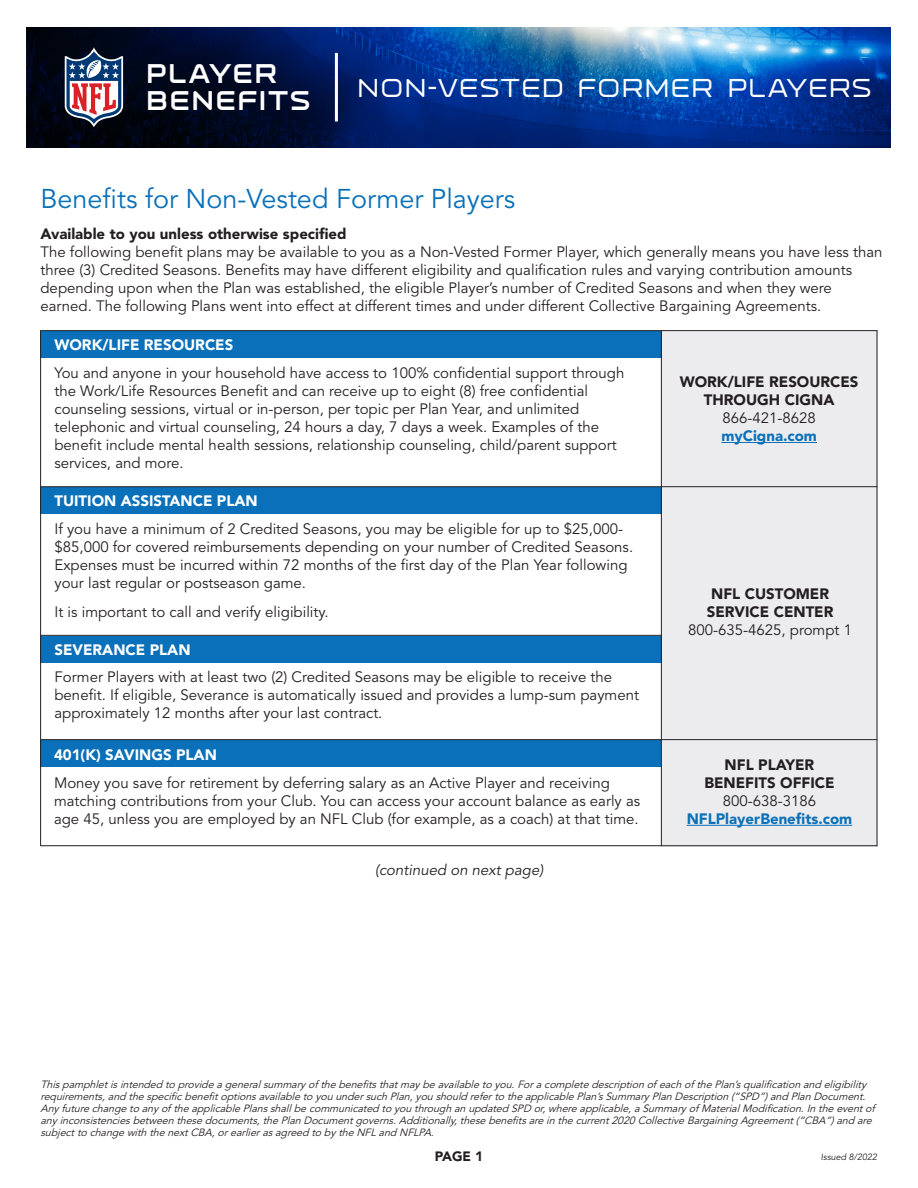
<style>
.page{position:relative;width:918px;height:1188px;background:#fff}
.page>*{position:absolute;margin:0;border:0;box-sizing:border-box;transform-origin:0 0}
.t1{font:700 27.45px "Orbit";letter-spacing:.01em;color:#fff}
.t2{font:27px "Avenir LT Std";color:#0970b9}
.t3{font:500 26.25px "Orbit";letter-spacing:.005em;color:#fff}
.t4{font:15px/18px "Avenir LT Std";color:#231f20}
.t5{font:900 15px/18px "Avenir LT Std";color:#231f20;text-align:center}
.t6{font:900 15px "Avenir LT Std";color:#fff}
.t7{font:900 15px "Avenir LT Std";color:#0970b9}
.t8{font:italic 15px "Avenir LT Std";color:#231f20}
.t9{font:900 13.5px "Avenir LT Std";color:#231f20}
.t10{font:italic 10.5px/12px "Avenir LT Std";color:#231f20}
.t11{font:9px "Avenir LT Std";color:#231f20}
</style>
<div class="page">
<div style="left:661px;top:331px;width:216px;height:515px;background:#ececee"></div>
<div style="left:40px;top:740px;width:621px;height:27px;background:#0970b9"></div>
<img style="left:27px;top:27px;width:864px;height:120px">
<svg style="left:65px;top:47px;width:58px;height:80px"></svg>
<hr style="left:335px;top:53px;width:3px;height:69px;background:#fff">
<hr style="left:687px;top:825px;width:165px;height:1px;background:#0970b9">
<div style="left:40px;top:487px;width:621px;height:27px;background:#0970b9"></div>
<div style="left:40px;top:636px;width:621px;height:27px;background:#0970b9"></div>
<div style="left:40px;top:331px;width:621px;height:27px;background:#0970b9"></div>
<hr style="left:721px;top:442px;width:96px;height:1px;background:#0970b9">
<hr style="left:41px;top:330px;width:836px;height:1px;background:#231f20">
<hr style="left:41px;top:486px;width:836px;height:1px;background:#231f20">
<hr style="left:41px;top:739px;width:836px;height:1px;background:#231f20">
<hr style="left:41px;top:845px;width:836px;height:1px;background:#231f20">
<hr style="left:877px;top:330px;width:1px;height:516px;background:#231f20">
<hr style="left:661px;top:330px;width:1px;height:516px;background:#231f20">
<hr style="left:40px;top:330px;width:1px;height:516px;background:#231f20">
<hr style="left:41px;top:635px;width:621px;height:1px;background:#231f20">
<p class="t1" style="left:146px;top:55px;width:134px">PLAYER</p>
<p class="t1" style="left:146px;top:83px;width:167px">BENEFITS</p>
<p class="t3" style="left:357px;top:72px;width:516px">NON-VESTED FORMER PLAYERS</p>
<p class="t2" style="left:40px;top:183px;width:476px">Benefits for Non-Vested Former Players</p>
<p class="t5" style="left:40px;top:225px;width:308px">Available to you unless otherwise specified</p>
<p class="t4" style="left:40px;top:244px;width:844px">The following benefit plans may be available to you as a Non-Vested Former Player, which generally means you have less than three (3) Credited Seasons. Benefits may have different eligibility and qualification rules and varying contribution amounts depending upon when the Plan was established, the eligible Player’s number of Credited Seasons and when they were earned. The following Plans went into effect at different times and under different Collective Bargaining Agreements.</p>
<p class="t6" style="left:54px;top:336px;width:180px">WORK/LIFE RESOURCES</p>
<p class="t4" style="left:54px;top:364px;width:571px">You and anyone in your household have access to 100% confidential support through the Work/Life Resources Benefit and can receive up to eight (8) free confidential counseling sessions, virtual or in-person, per topic per Plan Year, and unlimited telephonic and virtual counseling, 24 hours a day, 7 days a week. Examples of the benefit include mental health sessions, relationship counseling, child/parent support services, and more.</p>
<p class="t5" style="left:680px;top:373px;width:180px">WORK/LIFE RESOURCES<br>THROUGH CIGNA</p>
<p class="t4" style="left:722px;top:409px;width:95px">866-421-8628</p>
<p class="t7" style="left:721px;top:427px;width:97px">myCigna.com</p>
<p class="t6" style="left:54px;top:492px;width:205px">TUITION ASSISTANCE PLAN</p>
<p class="t4" style="left:54px;top:520px;width:580px">If you have a minimum of 2 Credited Seasons, you may be eligible for up to $25,000- $85,000 for covered reimbursements depending on your number of Credited Seasons.<br>Expenses must be incurred within 72 months of the first day of the Plan Year following your last regular or postseason game.</p>
<p class="t4" style="left:54px;top:603px;width:276px">It is important to call and verify eligibility.</p>
<p class="t6" style="left:54px;top:640px;width:138px">SEVERANCE PLAN</p>
<p class="t4" style="left:54px;top:669px;width:586px">Former Players with at least two (2) Credited Seasons may be eligible to receive the benefit. If eligible, Severance is automatically issued and provides a lump-sum payment approximately 12 months after your last contract.</p>
<p class="t6" style="left:54px;top:745px;width:164px">401(K) SAVINGS PLAN</p>
<p class="t4" style="left:54px;top:774px;width:588px">Money you save for retirement by deferring salary as an Active Player and receiving matching contributions from your Club. You can access your account balance as early as age 45, unless you are employed by an NFL Club (for example, as a coach) at that time.</p>
<p class="t8" style="left:375px;top:861px;width:170px">(continued on next page)</p>
<p class="t5" style="left:707px;top:585px;width:128px;text-align:left">NFL CUSTOMER<br>SERVICE CENTER</p>
<p class="t4" style="left:688px;top:621px;width:165px">800-635-4625, prompt 1</p>
<p class="t5" style="left:704px;top:756px;width:132px">NFL PLAYER<br>BENEFITS OFFICE</p>
<p class="t4" style="left:723px;top:792px;width:95px">800-638-3186</p>
<p class="t7" style="left:687px;top:810px;width:167px">NFLPlayerBenefits.com</p>
<p class="t10" style="left:40px;top:1078px;width:836px">This pamphlet is intended to provide a general summary of the benefits that may be available to you. For a complete description of each of the Plan’s qualification and eligibility requirements, and the specific benefit options available to you under such Plan, you should refer to the applicable Plan’s Summary Plan Description (“SPD”) and Plan Document.<br>Any future change to any of the applicable Plans shall be communicated to you through an updated SPD or, where applicable, a Summary of Material Modification. In the event of any inconsistencies between these documents, the Plan Document governs. Additionally, these benefits are in the current 2020 Collective Bargaining Agreement (“CBA”) and are subject to change with the next CBA, or earlier as agreed to by the NFL and NFLPA.</p>
<p class="t9" style="left:435px;top:1148px;width:50px">PAGE 1</p>
<p class="t11" style="left:821px;top:1152px;width:59px">Issued 8/2022</p>
</div>
